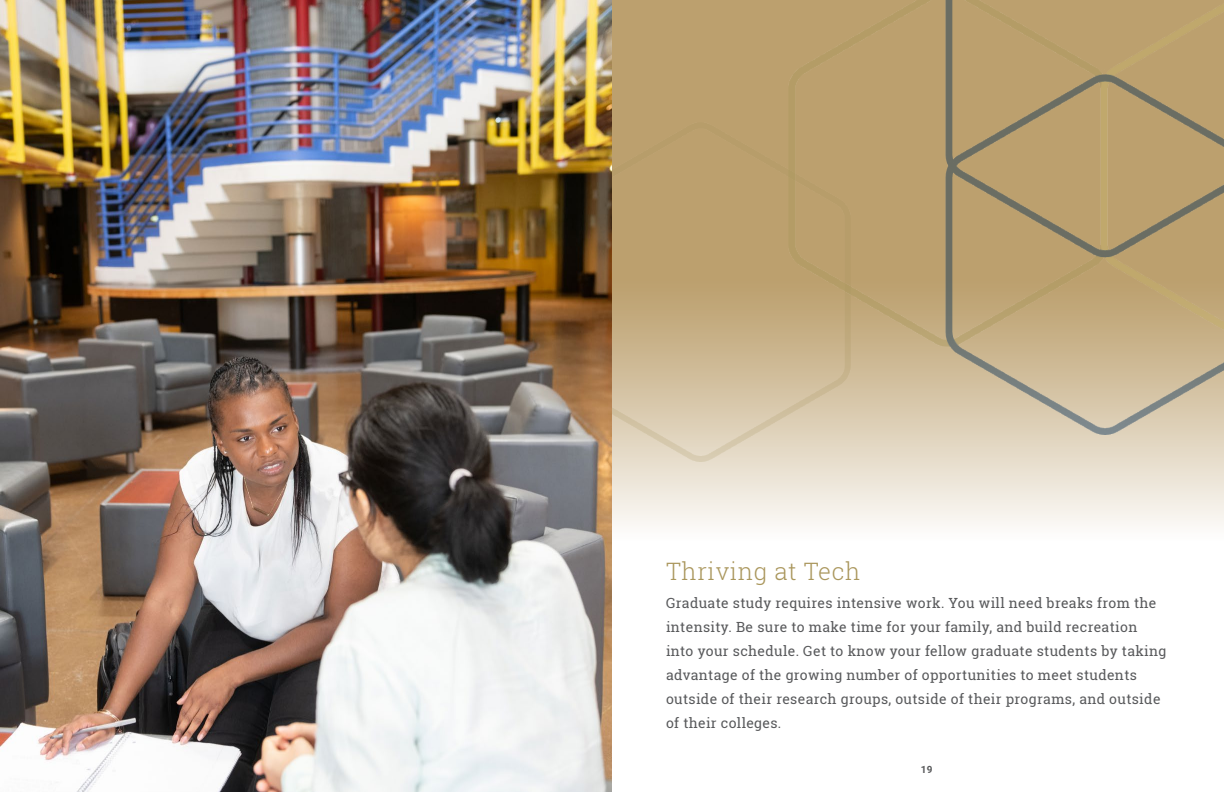
<style>
.page{position:relative;width:1224px;height:792px;background:#fff}
.page>*{position:absolute;margin:0;border:0;box-sizing:border-box;transform-origin:0 0}
.t1{font:300 24px "Roboto Slab";letter-spacing:.025em;color:#aa975d}
.t2{font:14px/24px "Roboto Slab";letter-spacing:.025em;color:#58595b}
.t3{font:700 10px "Roboto";color:#58595b}
</style>
<div class="page">
<svg style="left:612px;top:0;width:612px;height:526px;background:#ded1b9"></svg>
<img style="left:612px;top:122px;width:239px;height:340px">
<img style="left:0;top:0;width:612px;height:792px">
<img style="left:789px;top:0;width:435px;height:434px">
<h1 class="t1" style="left:666px;top:554px;width:196px">Thriving at Tech</h1>
<p class="t2" style="left:666px;top:591px;width:502px">Graduate study requires intensive work. You will need breaks from the intensity. Be sure to make time for your family, and build recreation into your schedule. Get to know your fellow graduate students by taking advantage of the growing number of opportunities to meet students outside of their research groups, outside of their programs, and outside of their colleges.</p>
<p class="t3" style="left:921px;top:763px;width:13px">19</p>
</div>
